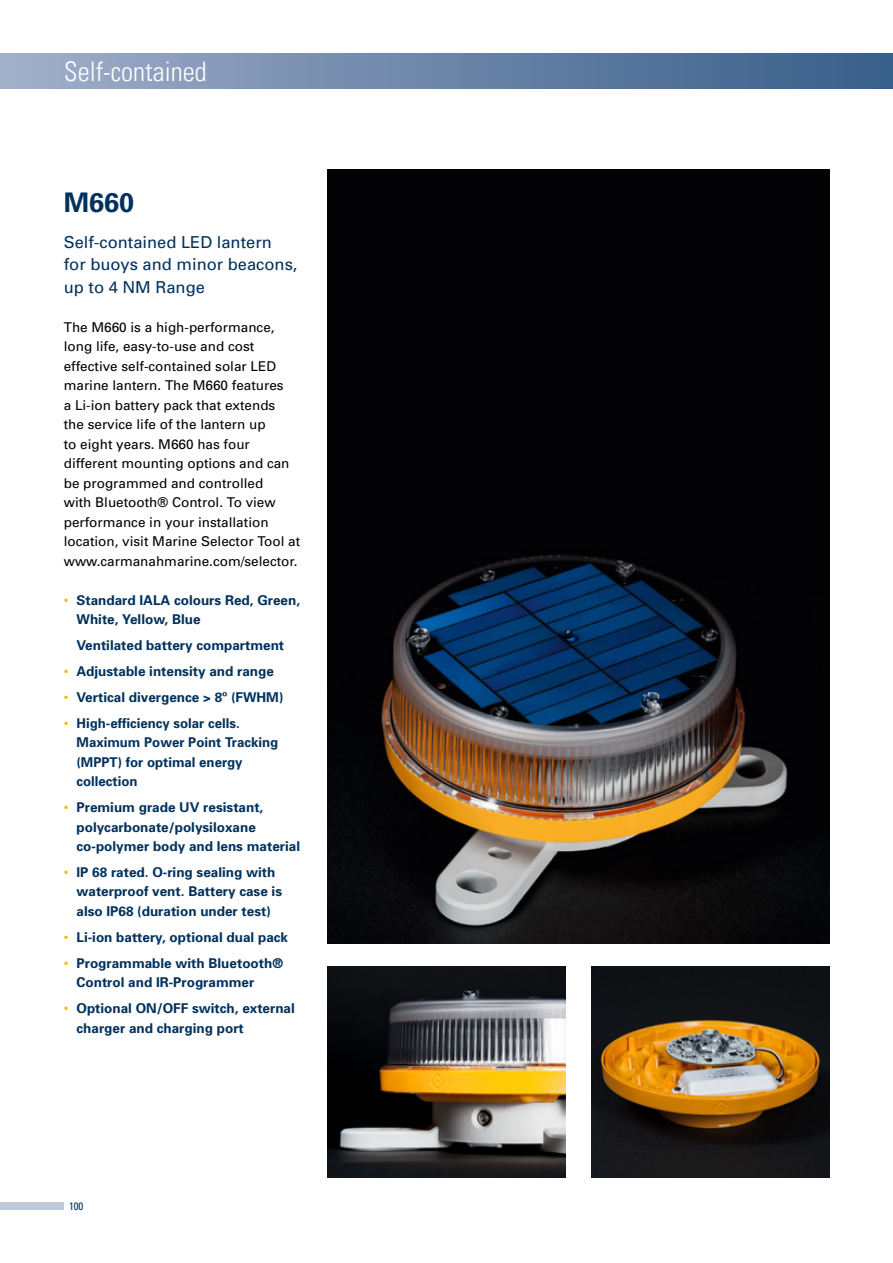
<style>
.page{position:relative;width:893px;height:1263px;background:#fff}
.page>*{position:absolute;margin:0;border:0;box-sizing:border-box;transform-origin:0 0}
.t1{font:300 condensed 27px "Univers LT";color:#fff}
.t2{font:700 27px "Univers";color:#00315d}
.t3{font:16.5px/22.5px "Univers";color:#00315d}
.t4{font:700 13.5px/19.5px "Univers";color:#00315d}
.t5{font:13.5px/19.5px "Univers";color:#000}
.t6{font:condensed 10.8px "Univers";color:#00315d}
.s1{font-weight:400;color:#fbba00}
</style>
<div class="page">
<img style="left:591px;top:967px;width:238px;height:210px">
<img style="left:327px;top:967px;width:239px;height:210px">
<img style="left:327px;top:170px;width:502px;height:774px">
<div style="left:0;top:54px;width:893px;height:34px;background:linear-gradient(to right,#a2afca,#375d88)"></div>
<div style="left:0;top:1202px;width:64px;height:8px;background:#c1c9dc"></div>
<h1 class="t1" style="left:64px;top:55px;width:144px">Self-contained</h1>
<h1 class="t2" style="left:64px;top:186px;width:72px">M660</h1>
<p class="t3" style="left:64px;top:231px;width:235px">Self-contained LED lantern for buoys and minor beacons, up to 4 NM Range</p>
<p class="t5" style="left:64px;top:317px;width:238px">The M660 is a high-performance, long life, easy-to-use and cost effective self-contained solar LED marine lantern. The M660 features<br>a Li-ion battery pack that extends<br>the service life of the lantern up<br>to eight years. M660 has four different mounting options and can be programmed and controlled<br>with Bluetooth® Control. To view performance in your installation location, visit Marine Selector Tool at www.carmanahmarine.com/selector.</p>
<p class="t4" style="left:77px;top:590px;width:225px;text-indent:-13px"><span class="s1">•</span> Standard IALA colours Red, Green,<br>White, Yellow, Blue</p>
<p class="t4" style="left:77px;top:635px;width:209px">Ventilated battery compartment</p>
<p class="t4" style="left:64px;top:661px;width:212px"><span class="s1">•</span> Adjustable intensity and range</p>
<p class="t4" style="left:64px;top:687px;width:221px"><span class="s1">•</span> Vertical divergence &gt; 8º (FWHM)</p>
<p class="t4" style="left:77px;top:713px;width:203px;text-indent:-13px"><span class="s1">•</span> High-efficiency solar cells.<br>Maximum Power Point Tracking (MPPT) for optimal energy collection</p>
<p class="t4" style="left:77px;top:797px;width:225px;text-indent:-13px"><span class="s1">•</span> Premium grade UV resistant, polycarbonate/polysiloxane co-polymer body and lens material</p>
<p class="t4" style="left:77px;top:862px;width:207px;text-indent:-13px"><span class="s1">•</span> IP 68 rated. O-ring sealing with waterproof vent. Battery case is also IP68 (duration under test)</p>
<p class="t4" style="left:64px;top:927px;width:226px"><span class="s1">•</span> Li-ion battery, optional dual pack</p>
<p class="t4" style="left:77px;top:953px;width:208px;text-indent:-13px"><span class="s1">•</span> Programmable with Bluetooth®<br>Control and IR-Programmer</p>
<p class="t4" style="left:77px;top:998px;width:220px;text-indent:-13px"><span class="s1">•</span> Optional ON/OFF switch, external charger and charging port</p>
<p class="t6" style="left:69px;top:1199px;width:16px">100</p>
</div>
